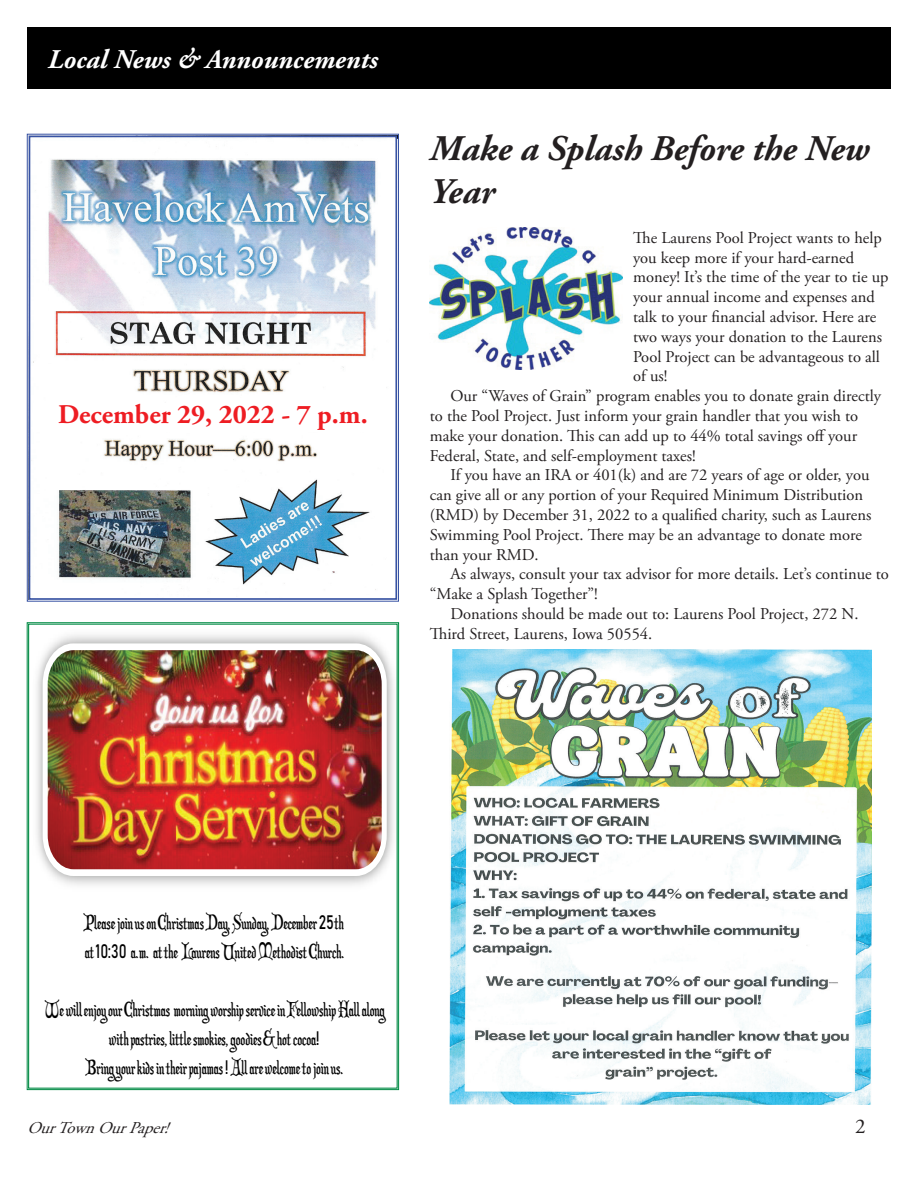
<style>
.page{position:relative;width:918px;height:1188px;background:#fff}
.page>*{position:absolute;margin:0;border:0;box-sizing:border-box;transform-origin:0 0}
.t1{font:italic 700 36px/43.2px "Adobe Garamond Pro";color:#231f20}
.t2{font:italic 700 27px "Adobe Garamond Pro";color:#fff}
.t3{font:700 27px "Adobe Garamond Pro";color:#ee1d23}
.t4{font:21px "Adobe Garamond Pro";color:#231f20}
.t5{font:19.35px/29px "Christmas Card II";color:#000;scale:.75 1}
.t6{font:16.5px "Adobe Garamond Pro";color:#231f20}
.t7{font:italic 16.5px "Adobe Garamond Pro";color:#231f20}
.s1{font-family:"Bahnschrift";font-weight:300}
</style>
<div class="page">
<div style="left:27px;top:28px;width:864px;height:61px;background:#000"></div>
<img style="left:430px;top:227px;width:193px;height:143px">
<img style="left:27px;top:134px;width:372px;height:468px">
<div style="left:29px;top:136px;width:368px;height:464px;border:2px solid #3853a3"></div>
<img style="left:27px;top:622px;width:372px;height:468px">
<img style="left:450px;top:649px;width:421px;height:455px">
<div style="left:34px;top:404px;width:358px;height:28px;background:#fff"></div>
<h2 class="t2" style="left:48px;top:44px;width:332px">Local News &amp; Announcements</h2>
<h2 class="t3" style="left:58px;top:399px;width:311px">December 29, 2022 - 7 p.m.</h2>
<h1 class="t1" style="left:430px;top:128px;width:441px">Make a Splash Before the New<br>Year</h1>
<p class="t6" style="left:633px;top:228px;width:250px">The Laurens Pool Project wants to help</p>
<p class="t6" style="left:633px;top:247px;width:222px">you keep more if your hard-earned</p>
<p class="t6" style="left:633px;top:267px;width:257px">money! It’s the time of the year to tie up</p>
<p class="t6" style="left:633px;top:287px;width:243px">your annual income and expenses and</p>
<p class="t6" style="left:633px;top:307px;width:245px">talk to your financial advisor. Here are</p>
<p class="t6" style="left:633px;top:327px;width:250px">two ways your donation to the Laurens</p>
<p class="t6" style="left:633px;top:346px;width:248px">Pool Project can be advantageous to all</p>
<p class="t6" style="left:633px;top:366px;width:36px">of us!</p>
<p class="t6" style="left:450px;top:386px;width:432px">Our “Waves of Grain” program enables you to donate grain directly</p>
<p class="t6" style="left:430px;top:406px;width:430px">to the Pool Project. Just inform your grain handler that you wish to</p>
<p class="t6" style="left:430px;top:426px;width:429px">make your donation. This can add up to 44% total savings off your</p>
<p class="t6" style="left:430px;top:445px;width:267px">Federal, State, and self-employment taxes!</p>
<p class="t6" style="left:450px;top:465px;width:421px">If you have an IRA or 401(k) and are 72 years of age or older, you</p>
<p class="t6" style="left:430px;top:485px;width:435px">can give all or any portion of your Required Minimum Distribution</p>
<p class="t6" style="left:430px;top:505px;width:443px">(RMD) by December 31, 2022 to a qualified charity, such as Laurens</p>
<p class="t6" style="left:430px;top:525px;width:434px">Swimming Pool Project. There may be an advantage to donate more</p>
<p class="t6" style="left:430px;top:544px;width:110px">than your RMD.</p>
<p class="t6" style="left:450px;top:564px;width:440px">As always, consult your tax advisor for more details. Let’s continue to</p>
<p class="t6" style="left:430px;top:584px;width:169px">“Make a Splash Together”!</p>
<p class="t6" style="left:450px;top:604px;width:410px">Donations should be made out to: Laurens Pool Project, 272 N.</p>
<p class="t6" style="left:430px;top:624px;width:224px">Third Street, Laurens, Iowa 50554.</p>
<p class="t5" style="left:84px;top:908px;width:348px">Please join us on Christmas Day, Sunday, December <span class="s1">25</span>th at <span class="s1">10:30</span> a.m. at the Laurens United Methodist Church.</p>
<p class="t5" style="left:44px;top:995px;width:456px;text-align:center">We will enjoy our Christmas morning worship service in Fellowship Hall along with pastries, little smokies, goodies &amp; hot cocoa<span class="s1">!<br></span>Bring your kids in their pajamas <span class="s1">!</span>All are welcome to join us.</p>
<p class="t7" style="left:27px;top:1118px;width:151px">OurTownOurPaper!</p>
<p class="t4" style="left:855px;top:1114px;width:12px">2</p>
</div>
